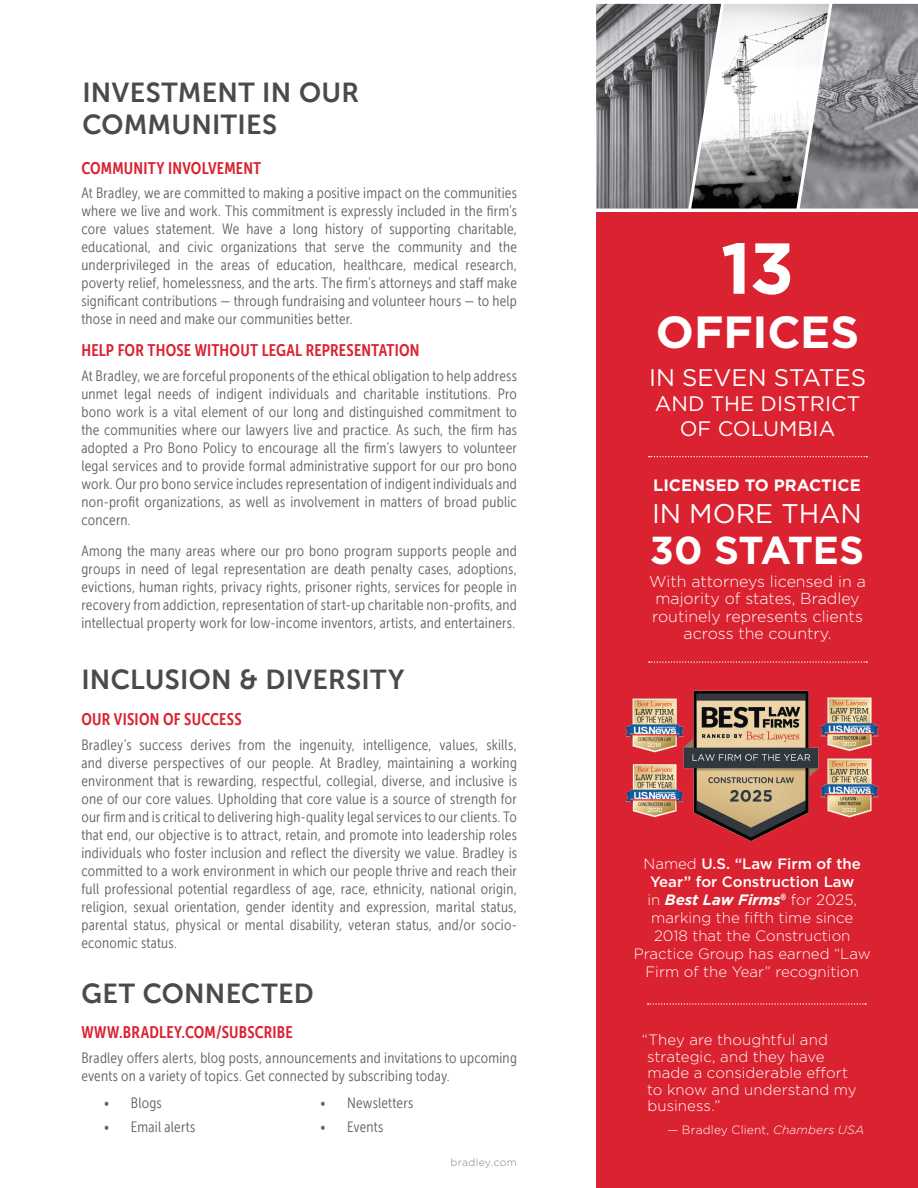
<style>
.page{position:relative;width:918px;height:1188px;background:#fff}
.page>*{position:absolute;margin:0;border:0;box-sizing:border-box;transform-origin:0 0}
.t1{font:700 72px "Gotham";color:#fff}
.t2{font:700 45px "Gotham";letter-spacing:-.005em;color:#fff}
.t3{font:700 39px "Gotham";letter-spacing:-.01em;color:#fff}
.t4{font:27px/32.4px "Museo Sans 700";letter-spacing:.01em;color:#4a4a4c}
.t5{font:27px "Gotham";color:#fff}
.t6{font:24px "Gotham";color:#fff}
.t7{font:21px/25.2px "Gotham";color:#fff;text-align:center}
.t8{font:16.5px "Museo Sans Cond 700";letter-spacing:.015em;color:#db2230}
.t9{font:700 16.5px "Gotham";color:#fff}
.t10{font:300 15.9px/17.5px "Gotham";color:#fff;text-align:center}
.t11{font:15px/18px "Museo Sans Cond 300";letter-spacing:.015em;color:#636162;text-align:justify}
.t12{font:300 15px/18px "Gotham";color:#fff}
.t13{font:300 12px "Gotham";letter-spacing:.015em;color:#fff}
.t14{font:300 10.5px "Gotham";letter-spacing:.03em;color:#837f7f}
.s1{font-weight:500}
.s2{font-weight:700;font-style:italic}
.s3{font-style:italic}
</style>
<div class="page">
<div style="left:596px;top:212px;width:322px;height:976px;background:#db2230"></div>
<img style="left:596px;top:4px;width:95px;height:205px">
<img style="left:829px;top:4px;width:89px;height:205px">
<img style="left:691px;top:4px;width:138px;height:205px">
<svg style="left:649px;top:456px;width:218px;height:1px"></svg>
<svg style="left:649px;top:661px;width:218px;height:2px"></svg>
<svg style="left:648px;top:1003px;width:218px;height:2px"></svg>
<img style="left:625px;top:690px;width:254px;height:152px">
<h3 class="t4" style="left:82px;top:76px;width:278px">INVESTMENT IN OUR<br>COMMUNITIES</h3>
<p class="t8" style="left:81px;top:159px;width:181px">COMMUNITY INVOLVEMENT</p>
<p class="t11" style="left:81px;top:184px;width:437px">At Bradley, we are committed to making a positive impact on the communities where we live and work. This commitment is expressly included in the firm’s core values statement. We have a long history of supporting charitable, educational, and civic organizations that serve the community and the underprivileged in the areas of education, healthcare, medical research, poverty relief, homelessness, and the arts. The firm’s attorneys and staff make significant contributions — through fundraising and volunteer hours — to help those in need and make our communities better.</p>
<p class="t8" style="left:81px;top:341px;width:340px">HELP FOR THOSE WITHOUT LEGAL REPRESENTATION</p>
<p class="t11" style="left:81px;top:367px;width:437px">At Bradley, we are forceful proponents of the ethical obligation to help address unmet legal needs of indigent individuals and charitable institutions. Pro bono work is a vital element of our long and distinguished commitment to the communities where our lawyers live and practice. As such, the firm has adopted a Pro Bono Policy to encourage all the firm’s lawyers to volunteer legal services and to provide formal administrative support for our pro bono work. Our pro bono service includes representation of indigent individuals and non-profit organizations, as well as involvement in matters of broad public concern.</p>
<p class="t11" style="left:81px;top:542px;width:437px">Among the many areas where our pro bono program supports people and groups in need of legal representation are death penalty cases, adoptions, evictions, human rights, privacy rights, prisoner rights, services for people in recovery from addiction, representation of start-up charitable non-profits, and intellectual property work for low-income inventors, artists, and entertainers.</p>
<h3 class="t4" style="left:81px;top:664px;width:324px">INCLUSION &amp; DIVERSITY</h3>
<p class="t8" style="left:81px;top:710px;width:162px">OUR VISION OF SUCCESS</p>
<p class="t11" style="left:81px;top:736px;width:437px">Bradley’s success derives from the ingenuity, intelligence, values, skills, and diverse perspectives of our people. At Bradley, maintaining a working environment that is rewarding, respectful, collegial, diverse, and inclusive is one of our core values. Upholding that core value is a source of strength for our firm and is critical to delivering high-quality legal services to our clients. To that end, our objective is to attract, retain, and promote into leadership roles individuals who foster inclusion and reflect the diversity we value. Bradley is committed to a work environment in which our people thrive and reach their full professional potential regardless of age, race, ethnicity, national origin, religion, sexual orientation, gender identity and expression, marital status, parental status, physical or mental disability, veteran status, and/or socio&shy;economic status.</p>
<h3 class="t4" style="left:81px;top:977px;width:234px">GET CONNECTED</h3>
<p class="t8" style="left:81px;top:1023px;width:213px">WWW.BRADLEY.COM/SUBSCRIBE</p>
<p class="t11" style="left:81px;top:1049px;width:437px">Bradley offers alerts, blog posts, announcements and invitations to upcoming events on a variety of topics. Get connected by subscribing today.</p>
<p class="t11" style="left:104px;top:1094px;width:59px">• Blogs</p>
<p class="t11" style="left:104px;top:1118px;width:93px">• Email alerts</p>
<p class="t11" style="left:320px;top:1094px;width:95px">• Newsletters</p>
<p class="t11" style="left:320px;top:1118px;width:65px">• Events</p>
<p class="t14" style="left:450px;top:1156px;width:68px">bradley.com</p>
<h1 class="t1" style="left:721px;top:221px;width:75px">13</h1>
<h2 class="t2" style="left:656px;top:302px;width:205px">OFFICES</h2>
<h3 class="t6" style="left:649px;top:362px;width:218px">IN SEVEN STATES</h3>
<h3 class="t7" style="left:655px;top:390px;width:207px">AND THE DISTRICT<br>OF COLUMBIA</h3>
<p class="t9" style="left:653px;top:474px;width:209px">LICENSED TO PRACTICE</p>
<h3 class="t5" style="left:652px;top:496px;width:211px">IN MORE THAN</h3>
<h3 class="t3" style="left:650px;top:525px;width:216px">30 STATES</h3>
<p class="t10" style="left:649px;top:572px;width:218px">With attorneys licensed in a majority of states, Bradley routinely represents clients across the country.</p>
<p class="t12" style="left:634px;top:854px;width:238px;text-align:center">Named <span class="s1">U.S. “Law Firm of the<br>Year” for Construction Law<br></span>in <span class="s2">Best Law Firms</span><sup>®</sup> for 2025, marking the fifth time since<br>2018 that the Construction<br>Practice Group has earned “Law<br>Firm of the Year” recognition</p>
<p class="t12" style="left:647px;top:1031px;width:211px;line-height:16.5px;text-indent:-5px">“They are thoughtful and strategic, and they have made a considerable effort to know and understand my business.”</p>
<p class="t13" style="left:667px;top:1123px;width:199px">— Bradley Client, <span class="s3">Chambers USA</span></p>
</div>
